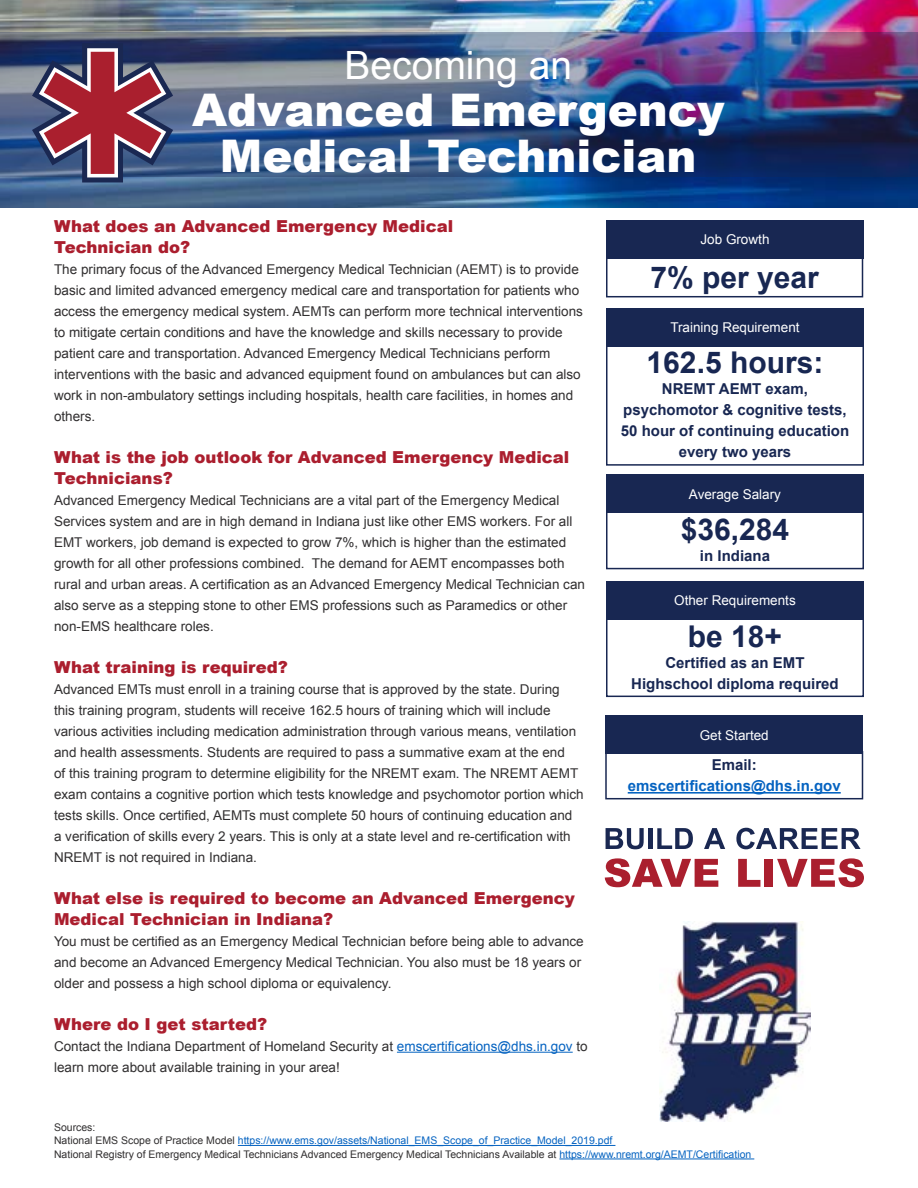
<style>
.page{position:relative;width:918px;height:1188px;background:#fff}
.page>*{position:absolute;margin:0;border:0;box-sizing:border-box;transform-origin:0 0}
.t1{font:900 45px/46.5px "Arial";color:#fff;text-align:center}
.t2{font:39px "Arial";color:#fff}
.t3{font:700 30px "Arial";color:#182752}
.t4{font:900 16.5px/21px "Arial";color:#ab1e2e}
.t5{font:700 15px/21px "Arial";color:#182752;text-align:center}
.t6{font:700 15px "Arial";color:#0563c1}
.t7{font:13.5px/21px "Arial";color:#312f30}
.t8{font:13.5px "Arial";color:#fff}
.t9{font:10.5px/13.5px "Arial";color:#312f30}
.s1{color:#0563c1}
</style>
<div class="page">
<hr style="left:397px;top:1052px;width:176px;height:1px;background:#0563c1">
<img style="left:0;top:0;width:918px;height:208px">
<img style="left:0;top:32px;width:918px;height:145px">
<div style="left:606px;top:256px;width:257px;height:41px;border:2px solid #182752"></div>
<div style="left:606px;top:343px;width:258px;height:123px;border:2px solid #182752"></div>
<div style="left:606px;top:510px;width:258px;height:59px;border:2px solid #182752"></div>
<div style="left:606px;top:617px;width:258px;height:80px;border:2px solid #182752"></div>
<img style="left:659px;top:922px;width:152px;height:200px">
<div style="left:606px;top:220px;width:258px;height:38px;background:#182752"></div>
<div style="left:606px;top:308px;width:258px;height:38px;background:#182752"></div>
<div style="left:606px;top:475px;width:258px;height:38px;background:#182752"></div>
<div style="left:606px;top:581px;width:258px;height:39px;background:#182752"></div>
<hr style="left:238px;top:1145px;width:377px;height:1px;background:#0563c1">
<hr style="left:559px;top:1159px;width:195px;height:1px;background:#0563c1">
<hr style="left:628px;top:792px;width:213px;height:2px;background:#0563c1">
<div style="left:605px;top:751px;width:258px;height:48px;border:2px solid #182752"></div>
<div style="left:605px;top:716px;width:258px;height:38px;background:#182752"></div>
<svg style="left:32px;top:43px;width:141px;height:140px;background:#774e69"></svg>
<svg style="left:605px;top:858px;width:113px;height:29px"></svg>
<svg style="left:738px;top:859px;width:22px;height:28px"></svg>
<div style="left:765px;top:859px;width:8px;height:28px;background:#aa1f2e"></div>
<svg style="left:777px;top:858px;width:87px;height:29px"></svg>
<svg style="left:606px;top:828px;width:38px;height:21px"></svg>
<div style="left:648px;top:828px;width:5px;height:21px;background:#1a2852"></div>
<svg style="left:657px;top:828px;width:36px;height:21px"></svg>
<svg style="left:704px;top:828px;width:21px;height:21px"></svg>
<svg style="left:736px;top:828px;width:125px;height:21px"></svg>
<h2 class="t2" style="left:344px;top:40px;width:229px">Becoming an</h2>
<h1 class="t1" style="left:192px;top:85px;width:534px">Advanced Emergency<br>Medical Technician</h1>
<p class="t4" style="left:54px;top:215px;width:401px">What does an Advanced Emergency Medical<br>Technician do?</p>
<p class="t7" style="left:54px;top:259px;width:530px">The primary focus of the Advanced Emergency Medical Technician (AEMT) is to provide basic and limited advanced emergency medical care and transportation for patients who access the emergency medical system. AEMTs can perform more technical interventions to mitigate certain conditions and have the knowledge and skills necessary to provide patient care and transportation. Advanced Emergency Medical Technicians perform interventions with the basic and advanced equipment found on ambulances but can also work in non-ambulatory settings including hospitals, health care facilities, in homes and others.</p>
<p class="t4" style="left:54px;top:446px;width:517px">What is the job outlook for Advanced Emergency Medical<br>Technicians?</p>
<p class="t7" style="left:54px;top:490px;width:533px">Advanced Emergency Medical Technicians are a vital part of the Emergency Medical Services system and are in high demand in Indiana just like other EMS workers. For all EMT workers, job demand is expected to grow 7%, which is higher than the estimated growth for all other professions combined. The demand for AEMT encompasses both rural and urban areas. A certification as an Advanced Emergency Medical Technician can also serve as a stepping stone to other EMS professions such as Paramedics or other non-EMS healthcare roles.</p>
<p class="t4" style="left:54px;top:656px;width:235px">What training is required?</p>
<p class="t7" style="left:54px;top:679px;width:531px">Advanced EMTs must enroll in a training course that is approved by the state. During this training program, students will receive 162.5 hours of training which will include various activities including medication administration through various means, ventilation and health assessments. Students are required to pass a summative exam at the end<br>of this training program to determine eligibility for the NREMT exam. The NREMT AEMT exam contains a cognitive portion which tests knowledge and psychomotor portion which tests skills. Once certified, AEMTs must complete 50 hours of continuing education and<br>a verification of skills every 2 years. This is only at a state level and re-certification with NREMT is not required in Indiana.</p>
<p class="t4" style="left:54px;top:887px;width:522px">What else is required to become an Advanced Emergency<br>Medical Technician in Indiana?</p>
<p class="t7" style="left:54px;top:931px;width:531px">You must be certified as an Emergency Medical Technician before being able to advance and become an Advanced Emergency Medical Technician. You also must be 18 years or older and possess a high school diploma or equivalency.</p>
<p class="t4" style="left:54px;top:1013px;width:215px">Where do I get started?</p>
<p class="t7" style="left:54px;top:1036px;width:535px">Contact the Indiana Department of Homeland Security at <span class="s1">emscertifications@dhs.in.gov</span> to learn more about available training in your area!</p>
<p class="t8" style="left:700px;top:231px;width:71px">Job Growth</p>
<h3 class="t3" style="left:650px;top:257px;width:170px">7% per year</h3>
<p class="t8" style="left:670px;top:318px;width:131px">Training Requirement</p>
<h3 class="t3" style="left:647px;top:343px;width:178px">162.5 hours:</h3>
<p class="t5" style="left:621px;top:379px;width:230px">NREMT AEMT exam, psychomotor &amp; cognitive tests,<br>50 hour of continuing education every two years</p>
<p class="t8" style="left:689px;top:485px;width:94px">Average Salary</p>
<h3 class="t3" style="left:681px;top:510px;width:110px">$36,284</h3>
<p class="t5" style="left:700px;top:546px;width:72px">in Indiana</p>
<p class="t8" style="left:674px;top:592px;width:123px">Other Requirements</p>
<h3 class="t3" style="left:688px;top:617px;width:96px">be 18+</h3>
<p class="t5" style="left:631px;top:653px;width:209px">Certified as an EMT<br>Highschool diploma required</p>
<p class="t8" style="left:700px;top:726px;width:71px">Get Started</p>
<p class="t5" style="left:712px;top:755px;width:47px">Email:</p>
<p class="t6" style="left:628px;top:776px;width:215px">emscertifications@dhs.in.gov</p>
<p class="t9" style="left:54px;top:1121px;width:699px">Sources:<br>National EMS Scope of Practice Model <span class="s1">https://www.ems.gov/assets/National_EMS_Scope_of_Practice_Model_2019.pdf<br></span>National Registry of Emergency Medical Technicians Advanced Emergency Medical Technicians Available at <span class="s1">https://www.nremt.org/AEMT/Certification</span></p>
</div>
